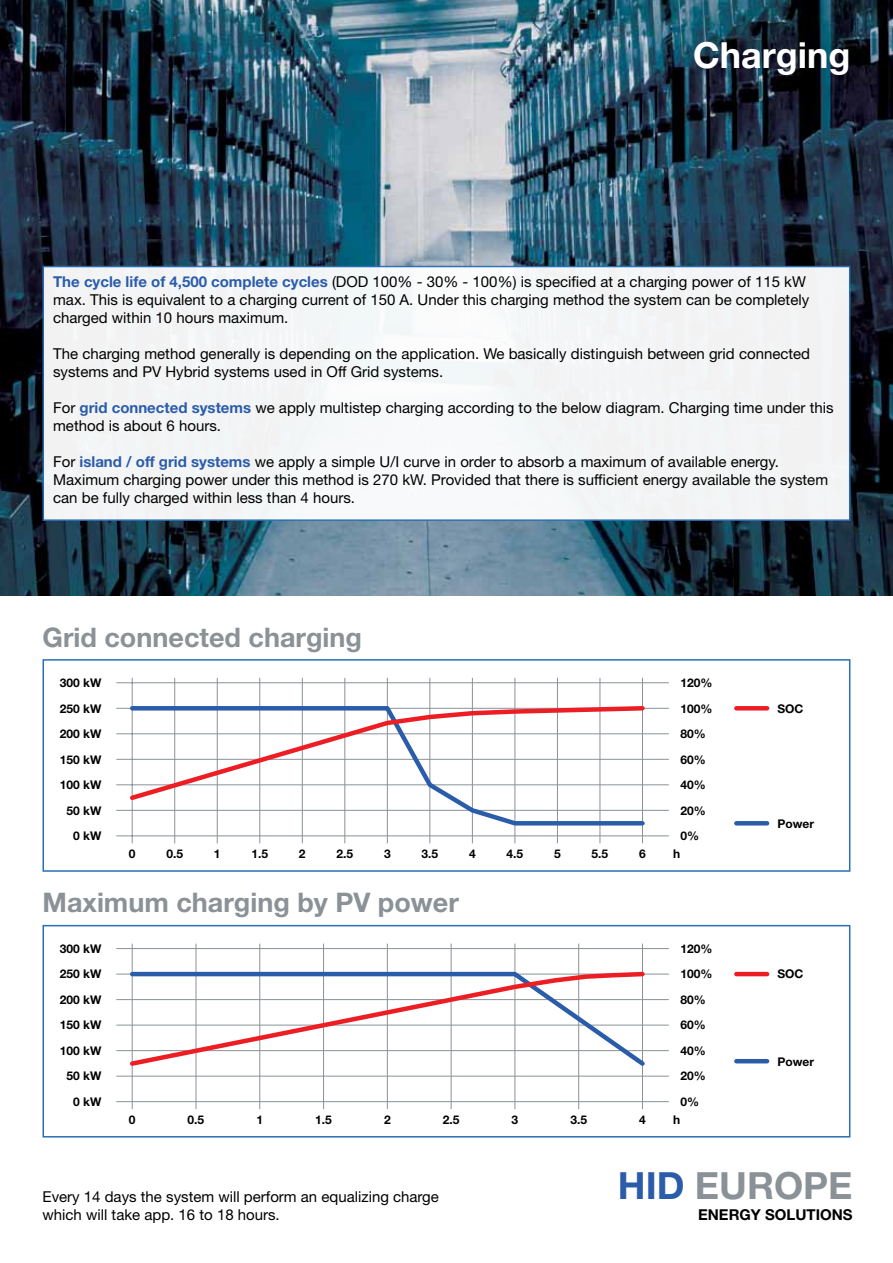
<style>
.page{position:relative;width:893px;height:1263px;background:#fff}
.page>*{position:absolute;margin:0;border:0;box-sizing:border-box;transform-origin:0 0}
.t1{font:700 37.5px "Helvetica Neue LT Std";color:#8a9297}
.t2{font:700 36px "Helvetica Neue LT Std";color:#fff}
.t3{font:700 27px "Helvetica Neue LT Std";color:#8a9297}
.t4{font:15px/18px "Helvetica Neue LT Std";color:#000}
.t5{font:700 15px "Helvetica Neue LT Std";color:#000}
.t6{font:700 12px/25.5px "Helvetica Neue LT Std";color:#000;text-align:right}
.s1{font-weight:700;color:#2a5caa}
.s2{color:#2a5caa}
</style>
<div class="page">
<img style="left:0;top:0;width:893px;height:595px">
<hr style="left:116px;top:682px;width:553px;height:1px;background:#8a9297">
<hr style="left:116px;top:708px;width:553px;height:1px;background:#8a9297">
<hr style="left:116px;top:733px;width:553px;height:1px;background:#8a9297">
<hr style="left:116px;top:759px;width:553px;height:1px;background:#8a9297">
<hr style="left:116px;top:784px;width:553px;height:1px;background:#8a9297">
<hr style="left:116px;top:810px;width:553px;height:1px;background:#8a9297">
<hr style="left:116px;top:835px;width:553px;height:1px;background:#8a9297">
<hr style="left:132px;top:678px;width:1px;height:165px;background:#8a9297">
<hr style="left:174px;top:678px;width:1px;height:165px;background:#8a9297">
<hr style="left:217px;top:678px;width:1px;height:165px;background:#8a9297">
<hr style="left:259px;top:678px;width:1px;height:165px;background:#8a9297">
<hr style="left:302px;top:678px;width:1px;height:165px;background:#8a9297">
<hr style="left:344px;top:678px;width:1px;height:165px;background:#8a9297">
<hr style="left:387px;top:678px;width:1px;height:165px;background:#8a9297">
<hr style="left:429px;top:678px;width:1px;height:165px;background:#8a9297">
<hr style="left:472px;top:678px;width:1px;height:165px;background:#8a9297">
<hr style="left:514px;top:678px;width:1px;height:165px;background:#8a9297">
<hr style="left:557px;top:678px;width:1px;height:165px;background:#8a9297">
<hr style="left:600px;top:678px;width:1px;height:165px;background:#8a9297">
<hr style="left:642px;top:678px;width:1px;height:165px;background:#8a9297">
<svg style="left:128px;top:803px;width:519px;height:25px"></svg>
<svg style="left:127px;top:704px;width:643px;height:99px"></svg>
<hr style="left:736px;top:821px;width:31px;height:4px;background:#2a5caa">
<div style="left:43px;top:659px;width:807px;height:213px;border:2px solid #286fb7"></div>
<div style="left:43px;top:266px;width:807px;height:255px;background:#f3f5f6;border:2px solid #286fb7"></div>
<hr style="left:116px;top:948px;width:553px;height:1px;background:#8a9297">
<hr style="left:116px;top:974px;width:553px;height:1px;background:#8a9297">
<hr style="left:116px;top:999px;width:553px;height:1px;background:#8a9297">
<hr style="left:116px;top:1025px;width:553px;height:1px;background:#8a9297">
<hr style="left:116px;top:1050px;width:553px;height:1px;background:#8a9297">
<hr style="left:116px;top:1076px;width:553px;height:1px;background:#8a9297">
<hr style="left:116px;top:1101px;width:553px;height:1px;background:#8a9297">
<hr style="left:132px;top:943px;width:1px;height:166px;background:#8a9297">
<hr style="left:196px;top:943px;width:1px;height:166px;background:#8a9297">
<hr style="left:259px;top:943px;width:1px;height:166px;background:#8a9297">
<hr style="left:323px;top:943px;width:1px;height:166px;background:#8a9297">
<hr style="left:387px;top:943px;width:1px;height:166px;background:#8a9297">
<hr style="left:451px;top:943px;width:1px;height:166px;background:#8a9297">
<hr style="left:514px;top:943px;width:1px;height:166px;background:#8a9297">
<hr style="left:578px;top:943px;width:1px;height:166px;background:#8a9297">
<hr style="left:642px;top:943px;width:1px;height:166px;background:#8a9297">
<svg style="left:127px;top:969px;width:643px;height:100px"></svg>
<hr style="left:736px;top:1059px;width:31px;height:4px;background:#2a5caa">
<div style="left:43px;top:925px;width:807px;height:212px;border:2px solid #286fb7"></div>
<h2 class="t2" style="left:693px;top:33px;width:159px">Charging</h2>
<p class="t4" style="left:53px;top:273px;width:758px"><span class="s1">The cycle life of 4,500 complete cycles</span> (DOD 100% - 30% - 100%) is specified at a charging power of 115 kW max. This is equivalent to a charging current of 150 A. Under this charging method the system can be completely charged within 10 hours maximum.</p>
<p class="t4" style="left:53px;top:345px;width:758px">The charging method generally is depending on the application. We basically distinguish between grid connected systems and PV Hybrid systems used in Off Grid systems.</p>
<p class="t4" style="left:53px;top:399px;width:782px">For <span class="s1">grid connected systems</span> we apply multistep charging according to the below diagram. Charging time under this method is about 6 hours.</p>
<p class="t4" style="left:53px;top:453px;width:776px">For <span class="s1">island / off grid systems</span> we apply a simple U/I curve in order to absorb a maximum of available energy.<br>Maximum charging power under this method is 270 kW. Provided that there is sufficient energy available the system can be fully charged within less than 4 hours.</p>
<h3 class="t3" style="left:43px;top:620px;width:321px">Grid connected charging</h3>
<p class="t6" style="left:60px;top:670px;width:43px">300 kW<br>250 kW<br>200 kW<br>150 kW<br>100 kW<br>50 kW<br>0 kW</p>
<p class="t6" style="left:681px;top:670px;width:34px;text-align:left">120%<br>100%<br>80%<br>60%<br>40%<br>20%<br>0%</p>
<p class="t6" style="left:129px;top:841px;width:8px">0</p>
<p class="t6" style="left:166px;top:841px;width:18px">0.5</p>
<p class="t6" style="left:214px;top:841px;width:8px">1</p>
<p class="t6" style="left:251px;top:841px;width:18px">1.5</p>
<p class="t6" style="left:299px;top:841px;width:8px">2</p>
<p class="t6" style="left:336px;top:841px;width:18px">2.5</p>
<p class="t6" style="left:384px;top:841px;width:8px">3</p>
<p class="t6" style="left:421px;top:841px;width:18px">3.5</p>
<p class="t6" style="left:469px;top:841px;width:8px">4</p>
<p class="t6" style="left:507px;top:841px;width:18px">4.5</p>
<p class="t6" style="left:554px;top:841px;width:8px">5</p>
<p class="t6" style="left:592px;top:841px;width:18px">5.5</p>
<p class="t6" style="left:639px;top:841px;width:8px">6</p>
<p class="t6" style="left:673px;top:841px;width:9px">h</p>
<h3 class="t3" style="left:43px;top:886px;width:418px">Maximum charging by PV power</h3>
<p class="t6" style="left:60px;top:935px;width:43px">300 kW<br>250 kW<br>200 kW<br>150 kW<br>100 kW<br>50 kW<br>0 kW</p>
<p class="t6" style="left:681px;top:935px;width:34px;text-align:left">120%<br>100%<br>80%<br>60%<br>40%<br>20%<br>0%</p>
<p class="t6" style="left:129px;top:1107px;width:8px">0</p>
<p class="t6" style="left:188px;top:1107px;width:18px">0.5</p>
<p class="t6" style="left:256px;top:1107px;width:8px">1</p>
<p class="t6" style="left:315px;top:1107px;width:18px">1.5</p>
<p class="t6" style="left:384px;top:1107px;width:8px">2</p>
<p class="t6" style="left:443px;top:1107px;width:18px">2.5</p>
<p class="t6" style="left:512px;top:1107px;width:8px">3</p>
<p class="t6" style="left:570px;top:1107px;width:18px">3.5</p>
<p class="t6" style="left:639px;top:1107px;width:8px">4</p>
<p class="t6" style="left:673px;top:1107px;width:9px">h</p>
<p class="t6" style="left:777px;top:695px;width:28px">SOC</p>
<p class="t6" style="left:777px;top:811px;width:38px">Power</p>
<p class="t6" style="left:777px;top:961px;width:28px">SOC</p>
<p class="t6" style="left:777px;top:1049px;width:38px">Power</p>
<p class="t4" style="left:43px;top:1188px;width:398px">Every 14 days the system will perform an equalizing charge which will take app. 16 to 18 hours.</p>
<h1 class="t1" style="left:618px;top:1163px;width:232px"><span class="s2">HID</span> Europe</h1>
<p class="t5" style="left:698px;top:1206px;width:154px">Energy Solutions</p>
</div>
